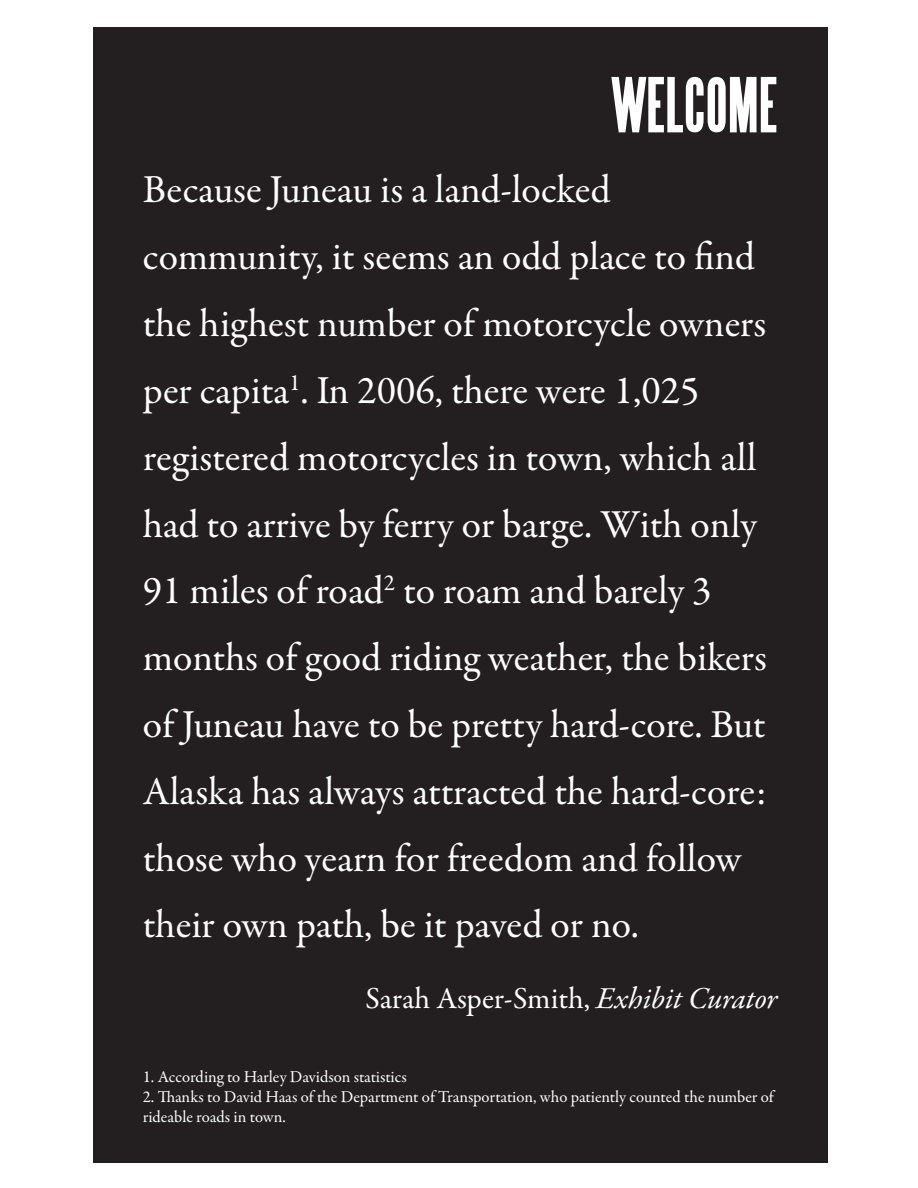
<style>
.page{position:relative;width:918px;height:1188px;background:#fff}
.page>*{position:absolute;margin:0;border:0;box-sizing:border-box;transform-origin:0 0}
.t1{font:700 66.75px "Steelfish";color:#fff}
.t2{font:39.9px/66.9px "Garamond Premr Pro";color:#fff}
.t3{font:30.6px "Garamond Premr Pro";letter-spacing:-.005em;color:#fff}
.t4{font:16.65px/20.1px "Garamond Premr Pro";letter-spacing:-.005em;color:#fff}
.s1{font-style:italic}
</style>
<div class="page">
<div style="left:93px;top:27px;width:734px;height:1135px;background:#231f20"></div>
<p class="t1" style="left:612px;top:67px;width:168px">WELCOME</p>
<p class="t2" style="left:143px;top:157px;width:626px">Because Juneau is a land-locked community, it seems an odd place to find the highest number of motorcycle owners per capita<sup>1</sup>. In 2006, there were 1,025 registered motorcycles in town, which all had to arrive by ferry or barge. With only 91 miles of road<sup>2</sup> to roam and barely 3 months of good riding weather, the bikers of Juneau have to be pretty hard-core. But Alaska has always attracted the hard-core: those who yearn for freedom and follow their own path, be it paved or no.</p>
<p class="t3" style="left:365px;top:980px;width:414px">Sarah Asper-Smith, <span class="s1">Exhibit Curator</span></p>
<p class="t4" style="left:143px;top:1067px;width:265px">1. According to Harley Davidson statistics</p>
<p class="t4" style="left:143px;top:1087px;width:632px">2. Thanks to David Haas of the Department of Transportation, who patiently counted the number of rideable roads in town.</p>
</div>
